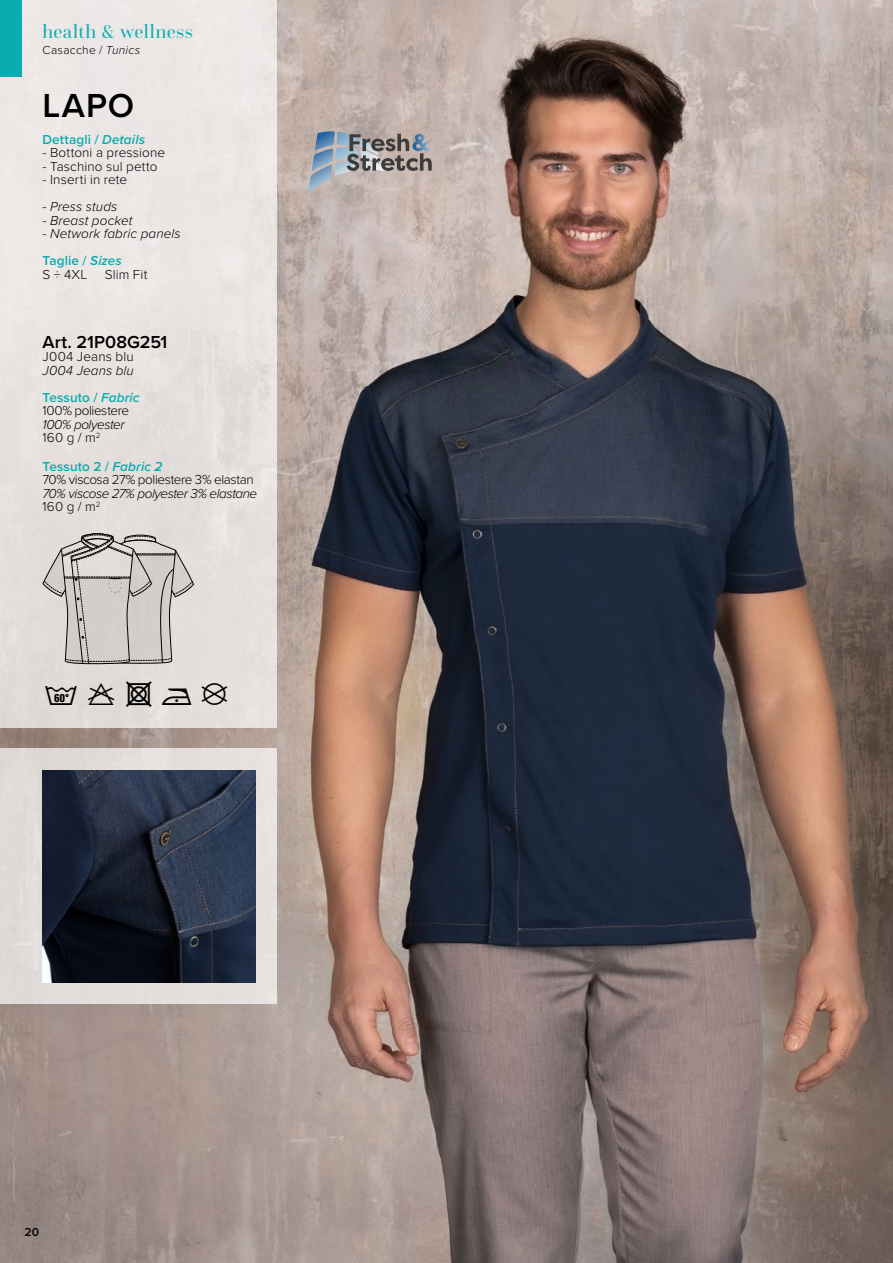
<style>
.page{position:relative;width:893px;height:1263px;background:#fff}
.page>*{position:absolute;margin:0;border:0;box-sizing:border-box;transform-origin:0 0}
.t1{font:600 34.5px "Proxima Nova";color:#000}
.t2{font:22.5px "Lavaggio Plain";color:#000}
.t3{font:19.5px "Questa Grande";letter-spacing:.015em;color:#0aacaf}
.t4{font:600 18px "Proxima Nova";color:#000}
.t5{font:italic 300 13.5px/27px "Proxima Nova";letter-spacing:.005em;color:#000}
.t6{font:300 13.5px "Proxima Nova";letter-spacing:.005em;color:#000}
.t7{font:300 13.5px/13.5px "Proxima Nova";letter-spacing:-.03em;color:#000}
.t8{font:italic 300 13.5px/13.5px "Proxima Nova";letter-spacing:-.035em;color:#000}
.t9{font:italic 300 13.5px/13.5px "Proxima Nova";letter-spacing:-.03em;color:#000}
.t10{font:600 13.5px "Proxima Nova";letter-spacing:.01em;color:#0aacaf}
.t11{font:300 12px "Proxima Nova";letter-spacing:.025em;color:#000}
.s1{font-style:italic}
.s2{font-weight:600;font-style:normal;color:#0aacaf}
.s3{font-weight:600;color:#0aacaf}
.s4{font-style:normal}
.s5{font-weight:600;font-style:italic;color:#0aacaf}
</style>
<div class="page">
<img style="left:0;top:0;width:893px;height:1263px">
<svg style="left:0;top:1259px;width:4px;height:4px"></svg>
<div style="left:0;top:0;width:276px;height:728px;background:#e9e5e2"></div>
<div style="left:0;top:749px;width:276px;height:255px;background:#e2dddb"></div>
<img style="left:43px;top:770px;width:212px;height:213px">
<div style="left:0;top:0;width:21px;height:77px;background:#0aacaf"></div>
<svg style="left:43px;top:532px;width:151px;height:133px"></svg>
<svg style="left:308px;top:131px;width:124px;height:61px"></svg>
<h3 class="t3" style="left:43px;top:19px;width:152px">health &amp; wellness</h3>
<p class="t11" style="left:43px;top:41px;width:99px">Casacche / <span class="s1">Tunics</span></p>
<h1 class="t1" style="left:43px;top:79px;width:93px">LAPO</h1>
<p class="t10" style="left:43px;top:129px;width:104px">Dettagli / <span class="s1">Details</span></p>
<p class="t6" style="left:43px;top:142px;width:124px">- Bottoni a pressione</p>
<p class="t6" style="left:43px;top:156px;width:116px">- Taschino sul petto</p>
<p class="t6" style="left:43px;top:169px;width:86px">- Inserti in rete</p>
<p class="t5" style="left:43px;top:192px;width:76px">- Press studs</p>
<p class="t5" style="left:43px;top:206px;width:92px">- Breast pocket</p>
<p class="t5" style="left:43px;top:219px;width:140px">- Network fabric panels<br><span class="s2">Taglie /</span> <span class="s3">Sizes</span></p>
<p class="t6" style="left:43px;top:264px;width:46px">S ÷ 4XL</p>
<p class="t6" style="left:105px;top:264px;width:44px">Slim Fit</p>
<h3 class="t4" style="left:43px;top:328px;width:126px">Art. 21P08G251</h3>
<p class="t6" style="left:43px;top:346px;width:93px">J004 Jeans blu</p>
<p class="t5" style="left:43px;top:356px;width:99px">J004 Jeans blu<br><span class="s2">Tessuto /</span> <span class="s3">Fabric</span></p>
<p class="t7" style="left:43px;top:403px;width:88px">100% poliestere</p>
<p class="t9" style="left:43px;top:417px;width:84px">100% polyester<br><span class="s4">160 g / m</span><sup>2</sup></p>
<p class="t7" style="left:43px;top:459px;width:213px"><span class="s3">Tessuto 2 /</span> <span class="s5">Fabric 2<br></span>70% viscosa 27% poliestere 3% elastan</p>
<p class="t8" style="left:43px;top:486px;width:216px">70% viscose 27% polyester 3% elastane<br><span class="s4">160 g / m</span><sup>2</sup></p>
<h2 class="t2" style="left:44px;top:677px;width:185px">C Y R S I</h2>
<p class="t11" style="left:25px;top:1223px;width:16px">20</p>
</div>
